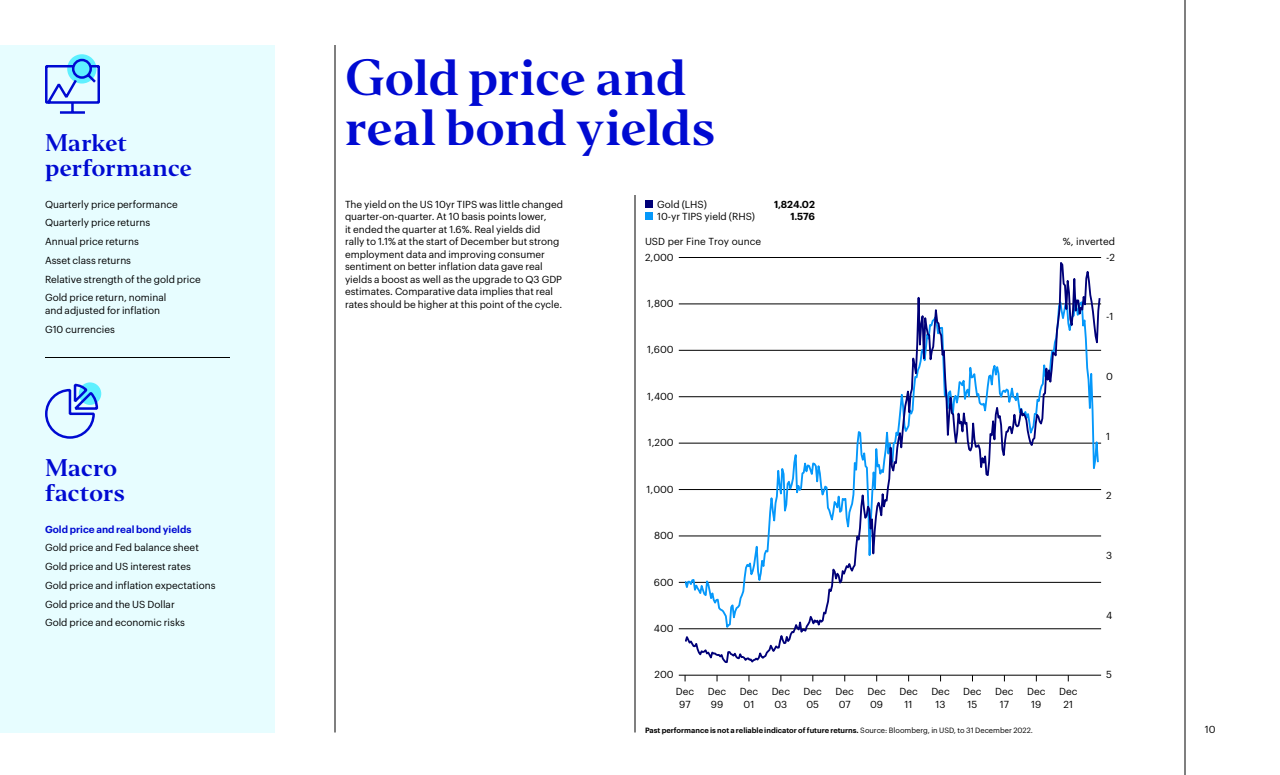
<style>
.page{position:relative;width:1280px;height:775px;background:#fff}
.page>*{position:absolute;margin:0;border:0;box-sizing:border-box;transform-origin:0 0}
.t1{font:47.5px/50px "Invesco Editor";letter-spacing:-.015em;color:#000ad2}
.t2{font:22.5px/25px "Invesco Editor";letter-spacing:-.01em;color:#000ad2}
.t3{font:10px/12.5px "Graphik";color:#000}
.t4{font:600 10px "Graphik";color:#000ad2}
.t5{font:600 10px "Graphik";letter-spacing:-.02em;color:#000}
.t6{font:600 7.5px "Graphik";color:#000}
.s1{font-weight:400}
</style>
<div class="page">
<hr style="left:1185px;top:0;width:1px;height:775px;background:#000">
<hr style="left:335px;top:45px;width:1px;height:687px;background:#000">
<hr style="left:635px;top:195px;width:1px;height:537px;background:#000">
<div style="left:645px;top:200px;width:7px;height:8px;background:#000078"></div>
<div style="left:645px;top:213px;width:7px;height:7px;background:#0598fa"></div>
<hr style="left:679px;top:257px;width:422px;height:1px;background:#000">
<hr style="left:679px;top:304px;width:422px;height:1px;background:#000">
<hr style="left:679px;top:536px;width:422px;height:1px;background:#000">
<hr style="left:679px;top:582px;width:422px;height:1px;background:#000">
<hr style="left:679px;top:629px;width:422px;height:1px;background:#000">
<hr style="left:679px;top:675px;width:422px;height:1px;background:#000">
<hr style="left:679px;top:350px;width:422px;height:1px;background:#000">
<hr style="left:679px;top:397px;width:422px;height:1px;background:#000">
<hr style="left:679px;top:443px;width:422px;height:1px;background:#000">
<hr style="left:679px;top:489px;width:422px;height:1px;background:#000">
<svg style="left:685px;top:262px;width:416px;height:401px"></svg>
<div style="left:0;top:45px;width:275px;height:687px;background:#e7fdff"></div>
<svg style="left:67px;top:54px;width:30px;height:30px"></svg>
<svg style="left:45px;top:58px;width:55px;height:56px"></svg>
<div style="left:79px;top:382px;width:22px;height:23px;background:#5ff0ff;border-radius:50%"></div>
<svg style="left:45px;top:382px;width:54px;height:57px"></svg>
<hr style="left:45px;top:357px;width:185px;height:1px;background:#000">
<h2 class="t2" style="left:45px;top:131px;width:149px">Market performance</h2>
<p class="t3" style="left:45px;top:194px;width:157px;line-height:18.8px">Quarterly price performance<br>Quarterly price returns<br>Annual price returns<br>Asset class returns<br>Relative strength of the gold price<br>Gold price return, nominal</p>
<p class="t3" style="left:45px;top:300px;width:117px;line-height:18.8px">and adjusted for inflation<br>G10 currencies</p>
<h2 class="t2" style="left:45px;top:456px;width:81px">Macro factors</h2>
<p class="t4" style="left:45px;top:521px;width:148px">Gold price and real bond yields</p>
<p class="t3" style="left:45px;top:537px;width:172px;line-height:18.8px">Gold price and Fed balance sheet<br>Gold price and US interest rates<br>Gold price and inflation expectations<br>Gold price and the US Dollar<br>Gold price and economic risks</p>
<h1 class="t1" style="left:345px;top:53px;width:372px">Gold price and real bond yields</h1>
<p class="t3" style="left:345px;top:197px;width:220px">The yield on the US 10yr TIPS was little changed quarter-on-quarter. At 10 basis points lower,<br>it ended the quarter at 1.6%. Real yields did<br>rally to 1.1% at the start of December but strong employment data and improving consumer sentiment on better inflation data gave real yields a boost as well as the upgrade to Q3 GDP estimates. Comparative data implies that real rates should be higher at this point of the cycle.</p>
<p class="t3" style="left:657px;top:197px;width:51px">Gold (LHS)</p>
<p class="t5" style="left:774px;top:196px;width:42px">1,824.02</p>
<p class="t3" style="left:657px;top:209px;width:100px">10-yr TIPS yield (RHS)</p>
<p class="t5" style="left:790px;top:209px;width:26px">1.576</p>
<p class="t3" style="left:645px;top:233px;width:118px;line-height:15.8px">USD per Fine Troy ounce<br>2,000</p>
<p class="t3" style="left:647px;top:296px;width:28px">1,800</p>
<p class="t3" style="left:1063px;top:233px;width:54px;line-height:15.8px;text-align:right">%, inverted -2</p>
<p class="t3" style="left:1106px;top:310px;width:9px">-1</p>
<p class="t3" style="left:647px;top:343px;width:28px">1,600</p>
<p class="t3" style="left:647px;top:389px;width:28px">1,400</p>
<p class="t3" style="left:648px;top:436px;width:27px">1,200</p>
<p class="t3" style="left:647px;top:482px;width:29px">1,000</p>
<p class="t3" style="left:1106px;top:369px;width:8px">0</p>
<p class="t3" style="left:1106px;top:429px;width:5px">1</p>
<p class="t3" style="left:1106px;top:489px;width:7px">2</p>
<p class="t3" style="left:654px;top:528px;width:21px">800</p>
<p class="t3" style="left:654px;top:575px;width:21px">600</p>
<p class="t3" style="left:654px;top:621px;width:21px">400</p>
<p class="t3" style="left:655px;top:668px;width:21px">200</p>
<p class="t3" style="left:1106px;top:548px;width:8px">3</p>
<p class="t3" style="left:1106px;top:608px;width:8px">4</p>
<p class="t3" style="left:1106px;top:668px;width:7px">5</p>
<p class="t3" style="left:676px;top:684px;width:20px;text-align:center">Dec<br>97</p>
<p class="t3" style="left:708px;top:684px;width:20px">Dec<br>99</p>
<p class="t3" style="left:740px;top:684px;width:20px;text-align:center">Dec<br>01</p>
<p class="t3" style="left:772px;top:684px;width:20px">Dec<br>03</p>
<p class="t3" style="left:804px;top:684px;width:20px">Dec<br>05</p>
<p class="t3" style="left:836px;top:684px;width:20px;text-align:center">Dec<br>07</p>
<p class="t3" style="left:867px;top:684px;width:20px">Dec<br>09</p>
<p class="t3" style="left:899px;top:684px;width:20px;text-align:center">Dec<br>11</p>
<p class="t3" style="left:931px;top:684px;width:20px;text-align:center">Dec<br>13</p>
<p class="t3" style="left:963px;top:684px;width:20px;text-align:center">Dec<br>15</p>
<p class="t3" style="left:995px;top:684px;width:20px;text-align:center">Dec<br>17</p>
<p class="t3" style="left:1027px;top:684px;width:20px;text-align:center">Dec<br>19</p>
<p class="t3" style="left:1059px;top:684px;width:20px;text-align:center">Dec<br>21</p>
<p class="t6" style="left:645px;top:724px;width:389px">Past performance is not a reliable indicator of future returns. <span class="s1">Source: Bloomberg, in USD, to 31 December 2022.</span></p>
<p class="t3" style="left:1205px;top:722px;width:12px">10</p>
</div>
